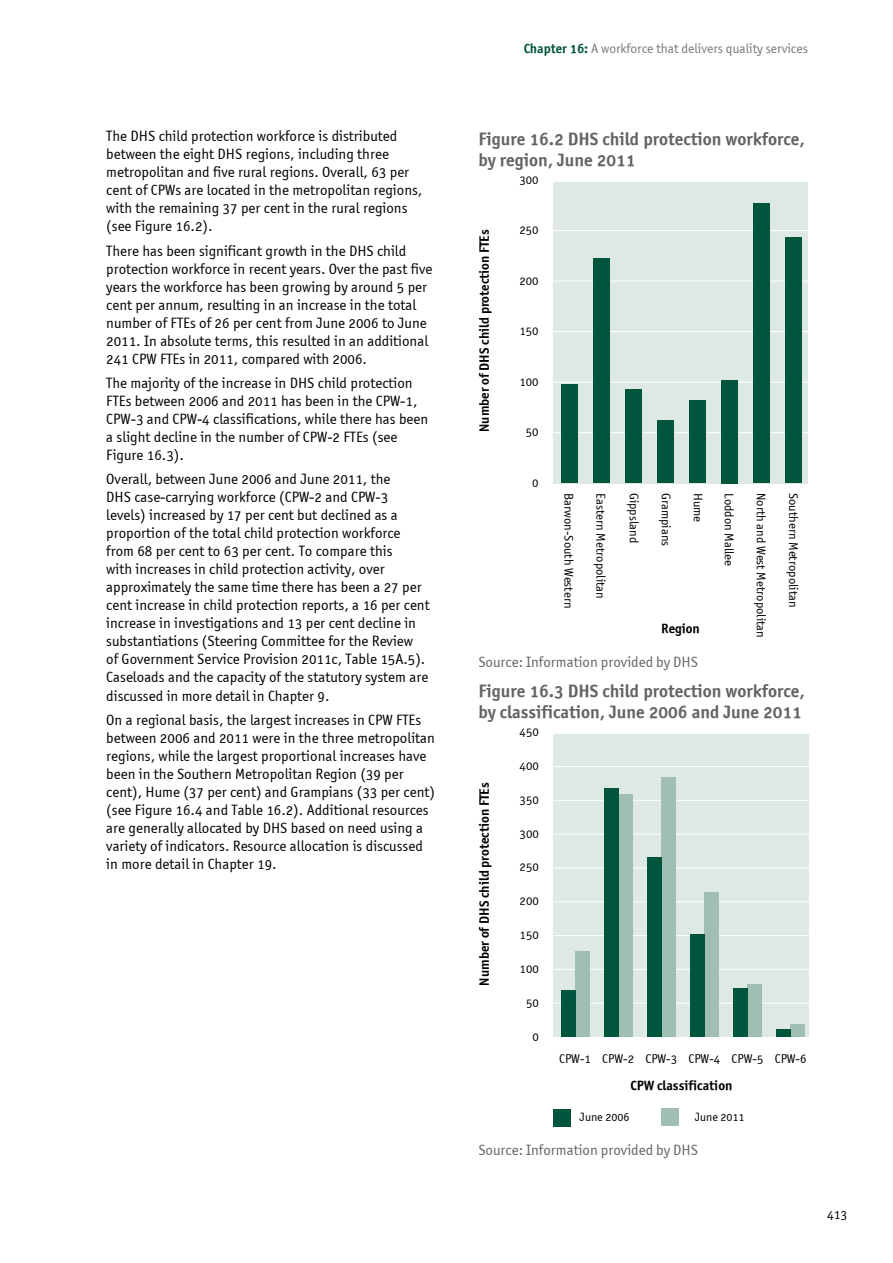
<style>
.page{position:relative;width:893px;height:1263px;background:#fff}
.page>*{position:absolute;margin:0;border:0;box-sizing:border-box;transform-origin:0 0}
.t1{font:18px/21px "Officina Sans OSITCTT Bold";color:#636466}
.t2{font:15px/18px "Officina Sans OSITCTT Book";color:#000}
.t3{font:15px "Officina Sans OSITCTT Book";color:#636466}
.t4{font:13.5px "Officina Sans OSITCTT Bold";color:#000}
.t5{font:13.5px "Officina Sans OSITCTT Book";color:#77787b}
.t6{font:13.5px "Officina Sans OSITCTT Book";color:#000}
.t7{font:12.75px "Officina Sans OSITCTT Book";color:#000}
.t8{font:12px "Officina Sans OSITCTT Book";color:#000}
.s1{font-family:"Officina Sans OSITCTT Bold";color:#00553d}
</style>
<div class="page">
<div style="left:553px;top:182px;width:255px;height:301px;background:#dfe9e4"></div>
<hr style="left:553px;top:432px;width:257px;height:1px;background:#fff">
<hr style="left:553px;top:382px;width:257px;height:1px;background:#fff">
<hr style="left:553px;top:331px;width:257px;height:1px;background:#fff">
<hr style="left:553px;top:281px;width:257px;height:1px;background:#fff">
<hr style="left:553px;top:230px;width:257px;height:1px;background:#fff">
<div style="left:561px;top:384px;width:16px;height:99px;background:#00553d"></div>
<div style="left:593px;top:259px;width:16px;height:224px;background:#00553d"></div>
<div style="left:625px;top:389px;width:16px;height:94px;background:#00553d"></div>
<div style="left:657px;top:420px;width:16px;height:63px;background:#00553d"></div>
<div style="left:690px;top:400px;width:16px;height:83px;background:#00553d"></div>
<div style="left:722px;top:380px;width:16px;height:103px;background:#00553d"></div>
<div style="left:754px;top:203px;width:16px;height:280px;background:#00553d"></div>
<div style="left:786px;top:238px;width:16px;height:245px;background:#00553d"></div>
<div style="left:554px;top:735px;width:255px;height:302px;background:#dfe9e4"></div>
<hr style="left:553px;top:1003px;width:259px;height:1px;background:#fff">
<hr style="left:553px;top:969px;width:259px;height:1px;background:#fff">
<hr style="left:553px;top:935px;width:259px;height:1px;background:#fff">
<hr style="left:553px;top:901px;width:259px;height:1px;background:#fff">
<hr style="left:553px;top:868px;width:259px;height:1px;background:#fff">
<hr style="left:553px;top:834px;width:259px;height:1px;background:#fff">
<hr style="left:553px;top:800px;width:259px;height:1px;background:#fff">
<hr style="left:553px;top:766px;width:259px;height:1px;background:#fff">
<div style="left:662px;top:1109px;width:17px;height:17px;background:#a1beb3"></div>
<div style="left:575px;top:952px;width:14px;height:85px;background:#a1beb3"></div>
<div style="left:618px;top:794px;width:14px;height:243px;background:#a1beb3"></div>
<div style="left:661px;top:778px;width:14px;height:259px;background:#a1beb3"></div>
<div style="left:704px;top:892px;width:14px;height:145px;background:#a1beb3"></div>
<div style="left:747px;top:984px;width:14px;height:53px;background:#a1beb3"></div>
<div style="left:791px;top:1025px;width:14px;height:12px;background:#a1beb3"></div>
<div style="left:554px;top:1109px;width:17px;height:17px;background:#00553d"></div>
<div style="left:561px;top:990px;width:14px;height:47px;background:#00553d"></div>
<div style="left:604px;top:788px;width:14px;height:249px;background:#00553d"></div>
<div style="left:647px;top:857px;width:14px;height:180px;background:#00553d"></div>
<div style="left:690px;top:935px;width:14px;height:102px;background:#00553d"></div>
<div style="left:733px;top:988px;width:14px;height:49px;background:#00553d"></div>
<div style="left:777px;top:1029px;width:14px;height:8px;background:#00553d"></div>
<p class="t2" style="left:106px;top:127px;width:318px">The DHS child protection workforce is distributed between the eight DHS regions, including three metropolitan and five rural regions. Overall, 63 per cent of CPWs are located in the metropolitan regions, with the remaining 37 per cent in the rural regions (see Figure 16.2).</p>
<p class="t2" style="left:106px;top:242px;width:328px">There has been significant growth in the DHS child protection workforce in recent years. Over the past five years the workforce has been growing by around 5 per cent per annum, resulting in an increase in the total number of FTEs of 26 per cent from June 2006 to June 2011. In absolute terms, this resulted in an additional 241 CPW FTEs in 2011, compared with 2006.</p>
<p class="t2" style="left:106px;top:374px;width:323px">The majority of the increase in DHS child protection FTEs between 2006 and 2011 has been in the CPW-1, CPW-3 and CPW-4 classifications, while there has been a slight decline in the number of CPW-2 FTEs (see Figure 16.3).</p>
<p class="t2" style="left:106px;top:470px;width:325px">Overall, between June 2006 and June 2011, the<br>DHS case-carrying workforce (CPW-2 and CPW-3 levels) increased by 17 per cent but declined as a proportion of the total child protection workforce from 68 per cent to 63 per cent. To compare this<br>with increases in child protection activity, over approximately the same time there has been a 27 per cent increase in child protection reports, a 16 per cent increase in investigations and 13 per cent decline in substantiations (Steering Committee for the Review<br>of Government Service Provision 2011c, Table 15A.5).<br>Caseloads and the capacity of the statutory system are discussed in more detail in Chapter 9.</p>
<p class="t2" style="left:106px;top:711px;width:330px">On a regional basis, the largest increases in CPW FTEs between 2006 and 2011 were in the three metropolitan regions, while the largest proportional increases have been in the Southern Metropolitan Region (39 per cent), Hume (37 per cent) and Grampians (33 per cent) (see Figure 16.4 and Table 16.2). Additional resources are generally allocated by DHS based on need using a variety of indicators. Resource allocation is discussed in more detail in Chapter 19.</p>
<p class="t5" style="left:524px;top:41px;width:286px"><span class="s1">Chapter 16:</span> A workforce that delivers quality services</p>
<p class="t1" style="left:478px;top:128px;width:328px">Figure 16.2 DHS child protection workforce, by region, June 2011</p>
<p class="t4" style="left:476px;top:432px;width:204px;rotate:-90deg">Number of DHS child protection FTEs</p>
<p class="t7" style="left:519px;top:172px;width:21px">300</p>
<p class="t7" style="left:519px;top:222px;width:21px">250</p>
<p class="t7" style="left:519px;top:273px;width:21px">200</p>
<p class="t7" style="left:519px;top:323px;width:21px">150</p>
<p class="t7" style="left:519px;top:374px;width:21px">100</p>
<p class="t7" style="left:526px;top:424px;width:14px">50</p>
<p class="t7" style="left:532px;top:475px;width:8px">0</p>
<p class="t7" style="left:576px;top:493px;width:117px;rotate:90deg">Barwon-South Western</p>
<p class="t7" style="left:608px;top:493px;width:107px;rotate:90deg">Eastern Metropolitan</p>
<p class="t7" style="left:641px;top:493px;width:52px;rotate:90deg">Gippsland</p>
<p class="t7" style="left:673px;top:493px;width:55px;rotate:90deg">Grampians</p>
<p class="t7" style="left:706px;top:493px;width:31px;rotate:90deg">Hume</p>
<p class="t7" style="left:736px;top:493px;width:75px;rotate:90deg">Loddon Mallee</p>
<p class="t7" style="left:769px;top:493px;width:146px;rotate:90deg">North and West Metropolitan</p>
<p class="t7" style="left:801px;top:493px;width:116px;rotate:90deg">Southern Metropolitan</p>
<p class="t3" style="left:478px;top:653px;width:221px">Source: Information provided by DHS</p>
<p class="t1" style="left:478px;top:680px;width:328px">Figure 16.3 DHS child protection workforce, by classification, June 2006 and June 2011</p>
<p class="t4" style="left:661px;top:620px;width:40px">Region</p>
<p class="t7" style="left:520px;top:725px;width:21px">450</p>
<p class="t4" style="left:476px;top:985px;width:205px;rotate:-90deg">Number of DHS child protection FTEs</p>
<p class="t7" style="left:520px;top:758px;width:21px">400</p>
<p class="t7" style="left:520px;top:792px;width:21px">350</p>
<p class="t7" style="left:520px;top:826px;width:21px">300</p>
<p class="t7" style="left:520px;top:860px;width:21px">250</p>
<p class="t7" style="left:520px;top:894px;width:21px">200</p>
<p class="t7" style="left:520px;top:927px;width:21px">150</p>
<p class="t7" style="left:520px;top:961px;width:21px">100</p>
<p class="t7" style="left:526px;top:995px;width:14px">50</p>
<p class="t7" style="left:532px;top:1029px;width:8px">0</p>
<p class="t7" style="left:559px;top:1051px;width:249px">CPW-1 CPW-2 CPW-3 CPW-4 CPW-5 CPW-6</p>
<p class="t4" style="left:630px;top:1076px;width:103px">CPW classification</p>
<p class="t8" style="left:580px;top:1110px;width:51px">June 2006</p>
<p class="t8" style="left:695px;top:1110px;width:51px">June 2011</p>
<p class="t3" style="left:478px;top:1141px;width:221px">Source: Information provided by DHS</p>
<p class="t6" style="left:827px;top:1206px;width:22px">413</p>
</div>
